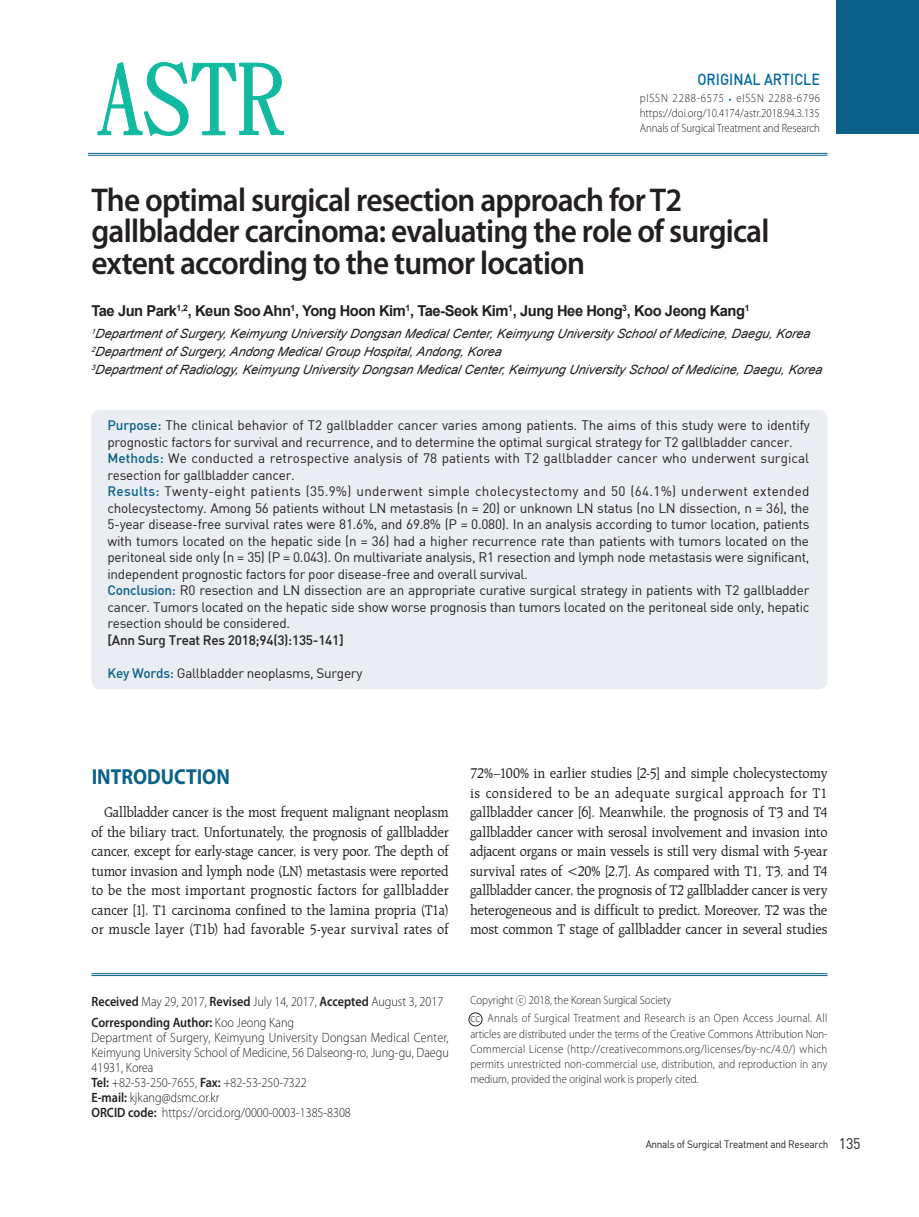
<style>
.page{position:relative;width:919px;height:1217px;background:#fff}
.page>*{position:absolute;margin:0;border:0;box-sizing:border-box;transform-origin:0 0}
.t1{font:600 33px/31.5px "Myriad Pro";letter-spacing:-.025em;color:#231f20;scale:.95 1}
.t2{font:700 21.75px "Myriad Pro";color:#0b6189;scale:.9 1}
.t3{font:15.75px "Dinmed";color:#0069a4;scale:.9 1}
.t4{font:15px/19.5px "Raleigh BT";letter-spacing:-.005em;color:#231f20;text-align:justify;scale:.94 1}
.t5{font:700 15px "Arial";letter-spacing:-.03em;color:#231f20}
.t6{font:13.5px/16.5px "Dinreg";letter-spacing:-.02em;color:#231f20}
.t7{font:300 13.5px/15px "Myriad Pro";color:#231f20;scale:.9 1}
.t8{font:13.5px "Dinmed";letter-spacing:-.02em;color:#231f20}
.t9{font:italic 12.75px/18px "Arial";color:#231f20}
.t10{font:300 12px/15px "Myriad Pro";color:#231f20;text-align:justify;scale:.9 1}
.t11{font:300 12px/18px "Myriad Pro";letter-spacing:.025em;color:#231f20;scale:.9 1}
.t12{font:10.5px "Dinreg";letter-spacing:-.025em;color:#231f20;scale:.95 1}
.s1{font-size:12.45px;color:#0069a4}
.s2{font-family:"Dinmed";color:#0b6189}
.s3{font-weight:600}
.s4{font-family:"Ymjo 420";font-weight:400}
.s5{font-size:15px}
</style>
<div class="page">
<svg style="left:97px;top:61px;width:187px;height:76px"></svg>
<hr style="left:88px;top:153px;width:739px;height:1px;background:#0b6189">
<hr style="left:88px;top:155px;width:739px;height:1px;background:#0b6189">
<div style="left:91px;top:410px;width:736px;height:279px;background:#eaedf2;border-radius:9px"></div>
<div style="left:836px;top:0;width:82px;height:134px;background:#0b6189"></div>
<hr style="left:91px;top:973px;width:736px;height:1px;background:#0b6189">
<hr style="left:91px;top:975px;width:736px;height:1px;background:#0b6189">
<div style="left:468px;top:1012px;width:14px;height:13px;border:1px solid #231f20;border-radius:50%"></div>
<p class="t3" style="left:697px;top:69px;width:138px">ORIGINAL ARTICLE</p>
<p class="t10" style="left:639px;top:91px;width:202px">pISSN 2288-6575 <span class="s1">•</span> eISSN 2288-6796 https://doi.org/10.4174/astr.2018.94.3.135<br>Annals of Surgical Treatment and Research</p>
<h1 class="t1" style="left:91px;top:183px;width:715px">The optimal surgical resection approach for T2 gallbladder carcinoma: evaluating the role of surgical extent according to the tumor location</h1>
<p class="t5" style="left:91px;top:300px;width:659px">Tae Jun Park<sup>1,2</sup>, Keun Soo Ahn<sup>1</sup>, Yong Hoon Kim<sup>1</sup>, Tae-Seok Kim<sup>1</sup>, Jung Hee Hong<sup>3</sup>, Koo Jeong Kang<sup>1</sup></p>
<p class="t9" style="left:91px;top:325px;width:735px"><sup>1</sup>Department of Surgery,Keimyung University Dongsan Medical Center,Keimyung University School of Medicine,Daegu,Korea<br><sup>2</sup>Department of Surgery,Andong Medical Group Hospital,Andong,Korea<br><sup>3</sup>Department of Radiology,Keimyung University Dongsan Medical Center,Keimyung University School of Medicine,Daegu,Korea</p>
<p class="t6" style="left:107px;top:416px;width:703px"><span class="s2">Purpose:</span> The clinical behavior of T2 gallbladder cancer varies among patients. The aims of this study were to identify prognostic factors for survival and recurrence, and to determine the optimal surgical strategy for T2 gallbladder cancer.<br><span class="s2">Methods:</span> We conducted a retrospective analysis of 78 patients with T2 gallbladder cancer who underwent surgical resection for gallbladder cancer.<br><span class="s2">Results:</span> Twenty-eight patients (35.9%) underwent simple cholecystectomy and 50 (64.1%) underwent extended cholecystectomy. Among 56 patients without LN metastasis (n = 20) or unknown LN status (no LN dissection, n = 36), the 5-year disease-free survival rates were 81.6%, and 69.8% (P = 0.080). In an analysis according to tumor location, patients with tumors located on the hepatic side (n = 36) had a higher recurrence rate than patients with tumors located on the peritoneal side only (n = 35) (P = 0.043). On multivariate analysis, R1 resection and lymph node metastasis were significant, independent prognostic factors for poor disease-free and overall survival.<br><span class="s2">Conclusion:</span> R0 resection and LN dissection are an appropriate curative surgical strategy in patients with T2 gallbladder cancer. Tumors located on the hepatic side show worse prognosis than tumors located on the peritoneal side only, hepatic resection should be considered.</p>
<p class="t8" style="left:107px;top:631px;width:238px">[Ann Surg Treat Res 2018;94(3):135-141]</p>
<p class="t6" style="left:107px;top:664px;width:256px"><span class="s2">Key Words:</span> Gallbladder neoplasms, Surgery</p>
<h2 class="t2" style="left:92px;top:762px;width:155px">INTRODUCTION</h2>
<p class="t4" style="left:91px;top:802px;width:382px;text-indent:13px">Gallbladder cancer is the most frequent malignant neoplasm of the biliary tract. Unfortunately, the prognosis of gallbladder cancer, except for early-stage cancer, is very poor. The depth of tumor invasion and lymph node (LN) metastasis were reported to be the most important prognostic factors for gallbladder cancer [1]. T1 carcinoma confined to the lamina propria (T1a) or muscle layer (T1b) had favorable 5-year survival rates of</p>
<p class="t4" style="left:470px;top:763px;width:382px">72%–100% in earlier studies [2-5] and simple cholecystectomy is considered to be an adequate surgical approach for T1 gallbladder cancer [6]. Meanwhile, the prognosis of T3 and T4 gallbladder cancer with serosal involvement and invasion into adjacent organs or main vessels is still very dismal with 5-year survival rates of &lt;20% [2,7]. As compared with T1, T3, and T4 gallbladder cancer, the prognosis of T2 gallbladder cancer is very heterogeneous and is difficult to predict. Moreover, T2 was the most common T stage of gallbladder cancer in several studies</p>
<p class="t7" style="left:91px;top:990px;width:392px;line-height:21px"><span class="s3">Received</span> May 29, 2017, <span class="s3">Revised</span> July 14, 2017, <span class="s3">Accepted</span> August 3, 2017<br><span class="s3">Corresponding Author:</span> Koo Jeong Kang</p>
<p class="t7" style="left:91px;top:1029px;width:398px">Department of Surgery, Keimyung University Dongsan Medical Center, Keimyung University School of Medicine, 56 Dalseong-ro, Jung-gu, Daegu 41931, Korea<br><span class="s3">Tel:</span> +82-53-250-7655, <span class="s3">Fax:</span> +82-53-250-7322<br><span class="s3">E-mail:</span> kjkang@dsmc.or.kr<br><span class="s3">ORCID code:</span> https://orcid.org/0000-0003-1385-8308</p>
<p class="t11" style="left:470px;top:991px;width:398px">Copyright <span class="s4">ⓒ</span> 2018, the Korean Surgical Society<br>cc Annals of Surgical Treatment and Research is an Open Access Journal. All</p>
<p class="t10" style="left:470px;top:1025px;width:398px">articles are distributed under the terms of the Creative Commons Attribution Non-Commercial License (http://creativecommons.org/licenses/by-nc/4.0/) which permits unrestricted non-commercial use, distribution, and reproduction in any medium, provided the original work is properly cited.</p>
<p class="t12" style="left:645px;top:1137px;width:228px">Annals of Surgical Treatment and Research <span class="s5">135</span></p>
</div>
